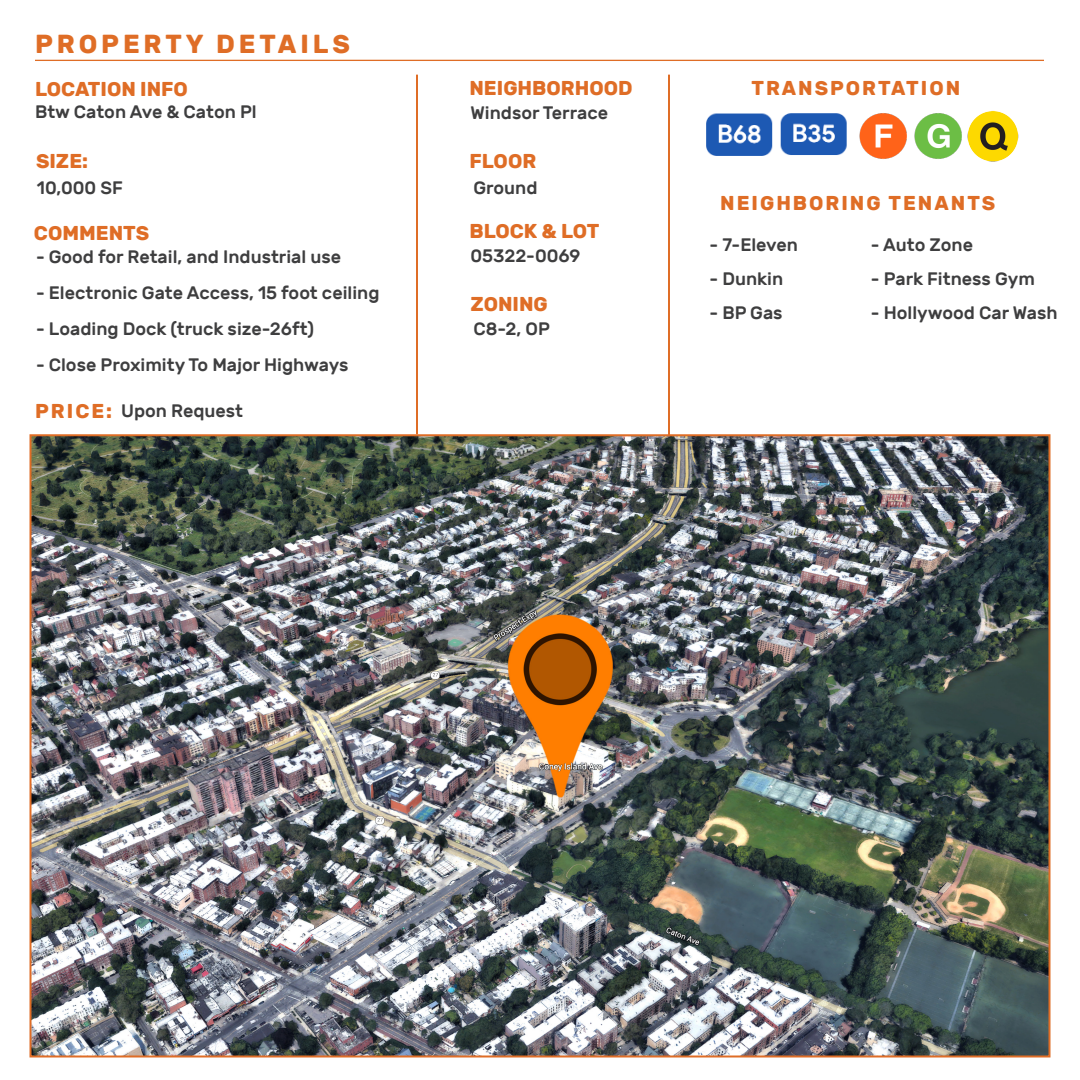
<style>
.page{position:relative;width:1080px;height:1080px;background:#fff}
.page>*{position:absolute;margin:0;border:0;box-sizing:border-box;transform-origin:0 0}
.t1{font:700 26px "Rubik";letter-spacing:.15em;color:#df6d26}
.t2{font:700 20px "Rubik";color:#df6d26}
.t3{font:700 20px "Rubik";letter-spacing:.1em;color:#df6d26}
.t4{font:500 18px "Rubik";color:#3e3e3f}
</style>
<div class="page">
<hr style="left:35px;top:60px;width:1009px;height:1px;background:#df6d26">
<img style="left:33px;top:437px;width:1015px;height:618px">
<hr style="left:668px;top:75px;width:2px;height:360px;background:#df6d26">
<hr style="left:416px;top:75px;width:2px;height:359px;background:#df6d26">
<img style="left:780px;top:113px;width:67px;height:42px">
<img style="left:706px;top:113px;width:66px;height:43px">
<img style="left:859px;top:113px;width:103px;height:46px">
<img style="left:967px;top:111px;width:52px;height:51px">
<p class="t1" style="left:35px;top:28px;width:317px">PROPERTY DETAILS</p>
<p class="t2" style="left:35px;top:77px;width:154px">LOCATION INFO</p>
<p class="t4" style="left:35px;top:102px;width:223px">Btw Caton Ave &amp; Caton Pl</p>
<p class="t2" style="left:469px;top:77px;width:165px">NEIGHBORHOOD</p>
<p class="t4" style="left:470px;top:102px;width:139px">Windsor Terrace</p>
<p class="t3" style="left:751px;top:77px;width:210px">TRANSPORTATION</p>
<p class="t2" style="left:36px;top:149px;width:54px">SIZE:</p>
<p class="t4" style="left:37px;top:177px;width:87px">10,000 SF</p>
<p class="t2" style="left:469px;top:149px;width:68px">FLOOR</p>
<p class="t4" style="left:473px;top:177px;width:66px">Ground</p>
<p class="t3" style="left:720px;top:191px;width:277px">NEIGHBORING TENANTS</p>
<p class="t2" style="left:34px;top:221px;width:117px">COMMENTS</p>
<p class="t4" style="left:36px;top:247px;width:307px">- Good for Retail, and Industrial use</p>
<p class="t4" style="left:36px;top:283px;width:345px">- Electronic Gate Access, 15 foot ceiling</p>
<p class="t4" style="left:36px;top:319px;width:279px">- Loading Dock (truck size-26ft)</p>
<p class="t4" style="left:36px;top:355px;width:314px">- Close Proximity To Major Highways</p>
<p class="t2" style="left:35px;top:399px;width:78px">PRICE:</p>
<p class="t4" style="left:121px;top:401px;width:124px">Upon Request</p>
<p class="t2" style="left:469px;top:219px;width:132px">BLOCK &amp; LOT</p>
<p class="t4" style="left:470px;top:245px;width:112px">05322-0069</p>
<p class="t2" style="left:470px;top:292px;width:79px">ZONING</p>
<p class="t4" style="left:473px;top:319px;width:78px">C8-2, OP</p>
<p class="t4" style="left:710px;top:235px;width:90px">- 7-Eleven</p>
<p class="t4" style="left:710px;top:269px;width:75px">- Dunkin</p>
<p class="t4" style="left:710px;top:303px;width:75px">- BP Gas</p>
<p class="t4" style="left:871px;top:235px;width:104px">- Auto Zone</p>
<p class="t4" style="left:871px;top:269px;width:166px">- Park Fitness Gym</p>
<p class="t4" style="left:871px;top:303px;width:188px">- Hollywood Car Wash</p>
</div>
